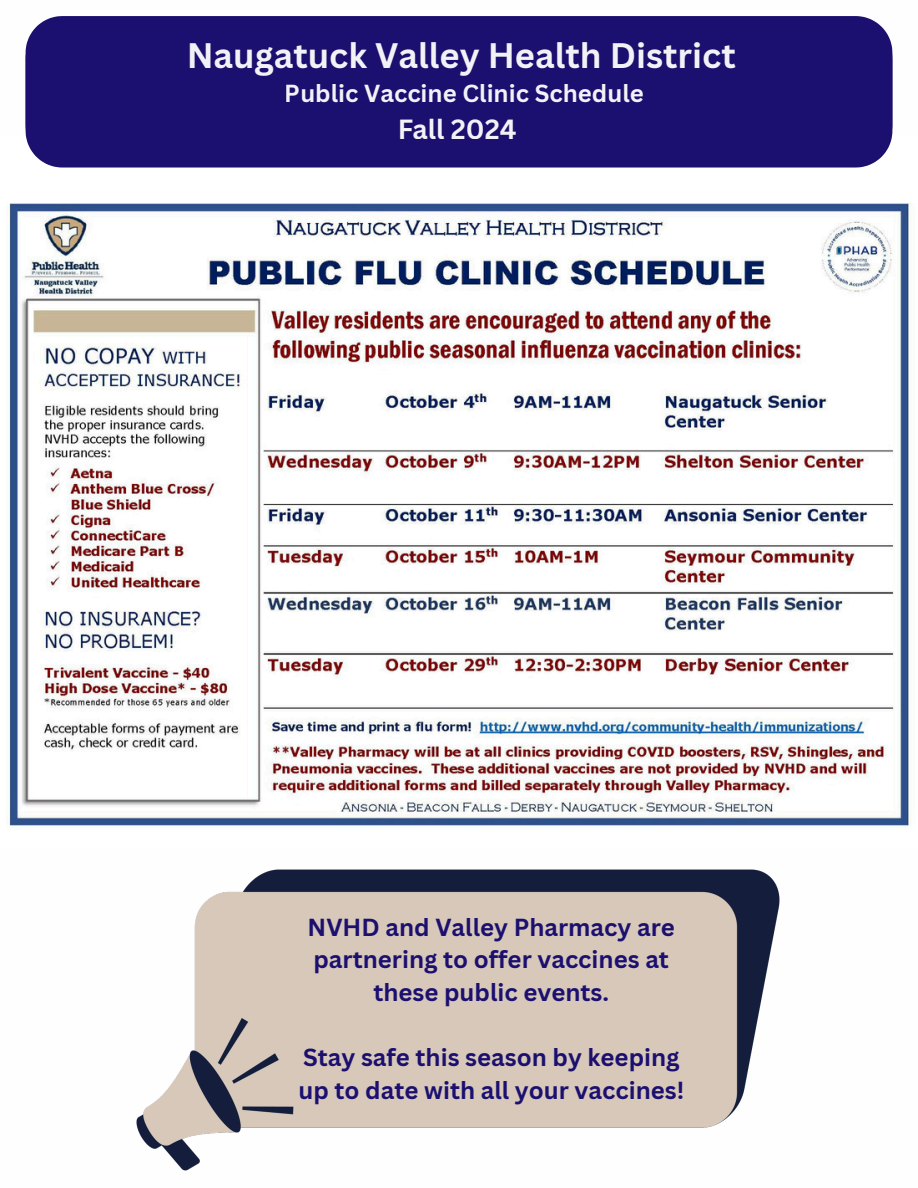
<style>
.page{position:relative;width:918px;height:1188px;background:#fff}
.page>*{position:absolute;margin:0;border:0;box-sizing:border-box;transform-origin:0 0}
.t1{font:700 34.5px "Canva Sans";color:#fefefe}
.t2{font:700 27px "Canva Sans";color:#fefefe}
.t3{font:700 24px/32.7px "Canva Sans";color:#1b106f;text-align:center}
.t4{font:700 24px "Canva Sans";color:#fefefe}
</style>
<div class="page">
<img style="left:7px;top:203px;width:904px;height:623px">
<svg style="left:41px;top:161px;width:836px;height:7px;background:#2e247b"></svg>
<div style="left:26px;top:16px;width:866px;height:145px;background:#1b106f"></div>
<img style="left:136px;top:869px;width:644px;height:302px">
<h1 class="t1" style="left:186px;top:31px;width:551px">Naugatuck Valley Health District</h1>
<p class="t4" style="left:285px;top:77px;width:361px">Public Vaccine Clinic Schedule</p>
<p class="t2" style="left:397px;top:110px;width:121px">Fall 2024</p>
<h2 class="t3" style="left:308px;top:910px;width:369px">NVHD and Valley Pharmacy are partnering to offer vaccines at these public events.</h2>
<p class="t3" style="left:298px;top:1041px;width:387px;text-align:left">Stay safe this season by keeping up to date with all your vaccines!</p>
</div>
